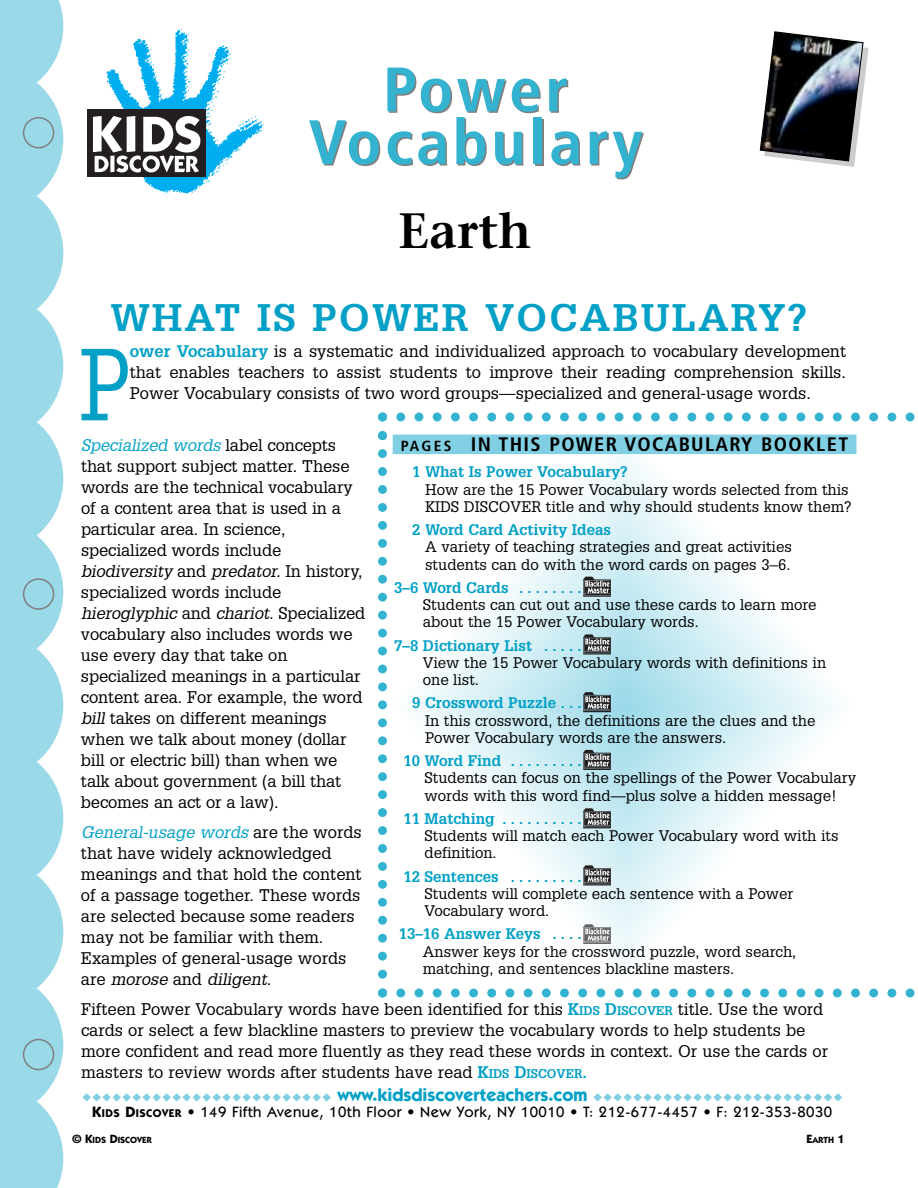
<style>
.page{position:relative;width:918px;height:1188px;background:#fff}
.page>*{position:absolute;margin:0;border:0;box-sizing:border-box;transform-origin:0 0}
.t1{font:99.75px "Glypha";color:#02a0c6;scale:.85 1}
.t2{font:700 condensed 62.7px/52.8px "Frutiger";letter-spacing:.05em;color:#34b3d1;text-align:center;scale:1.05 1}
.t3{font:600 49.5px "Stone Serif";color:#000}
.t4{font:700 37.5px "Glypha";letter-spacing:.055em;color:#02a0c6;scale:1.05 1}
.t5{font:700 36px "Itc Kabel";color:#80cfe2}
.t6{font:700 condensed 19.5px "Frutiger";letter-spacing:.065em;color:#000;scale:1.05 1}
.t7{font:16.5px/21px "Glypha";color:#000}
.t8{font:15px/17.2px "Glypha";color:#000}
.t9{font:700 15px "Glypha";color:#02a0c6}
.t10{font:500 15px "Itc Kabel";letter-spacing:.035em;color:#000}
.t11{font:700 9px "Itc Kabel";color:#000}
.s1{font-weight:700;color:#02a0c6}
.s2{font-style:italic;color:#02a0c6}
.s3{font-style:italic}
.s4{font-weight:700;font-size:12.3px;color:#02a0c6}
.s5{font-size:14.7px}
.s6{font-size:18px;color:#02a0c6}
.s7{font-weight:700}
.s8{font-weight:700;font-size:11.25px}
.s9{font-size:12px}
</style>
<div class="page">
<img style="left:760px;top:31px;width:109px;height:136px">
<svg style="left:0;top:0;width:63px;height:1188px;background:#a6ddea"></svg>
<svg style="left:23px;top:117px;width:31px;height:31px"></svg>
<svg style="left:23px;top:578px;width:31px;height:32px"></svg>
<svg style="left:23px;top:1039px;width:31px;height:31px"></svg>
<svg style="left:444px;top:485px;width:361px;height:440px"></svg>
<svg style="left:447px;top:488px;width:355px;height:435px"></svg>
<svg style="left:449px;top:491px;width:351px;height:429px"></svg>
<svg style="left:451px;top:494px;width:347px;height:423px"></svg>
<svg style="left:454px;top:497px;width:342px;height:417px"></svg>
<svg style="left:456px;top:499px;width:337px;height:413px"></svg>
<svg style="left:458px;top:502px;width:333px;height:407px"></svg>
<svg style="left:460px;top:505px;width:329px;height:401px"></svg>
<svg style="left:463px;top:508px;width:323px;height:395px"></svg>
<svg style="left:465px;top:510px;width:319px;height:390px"></svg>
<svg style="left:467px;top:513px;width:315px;height:385px"></svg>
<svg style="left:470px;top:516px;width:310px;height:379px"></svg>
<svg style="left:472px;top:519px;width:305px;height:373px"></svg>
<svg style="left:474px;top:522px;width:301px;height:367px"></svg>
<svg style="left:476px;top:524px;width:297px;height:362px"></svg>
<svg style="left:479px;top:527px;width:292px;height:357px"></svg>
<svg style="left:481px;top:530px;width:287px;height:351px"></svg>
<svg style="left:483px;top:533px;width:283px;height:345px"></svg>
<svg style="left:485px;top:536px;width:279px;height:339px"></svg>
<svg style="left:488px;top:538px;width:273px;height:335px"></svg>
<svg style="left:490px;top:541px;width:269px;height:329px"></svg>
<svg style="left:492px;top:544px;width:265px;height:323px"></svg>
<svg style="left:495px;top:547px;width:260px;height:317px"></svg>
<svg style="left:497px;top:549px;width:255px;height:312px"></svg>
<svg style="left:499px;top:552px;width:251px;height:307px"></svg>
<svg style="left:501px;top:555px;width:247px;height:301px"></svg>
<svg style="left:504px;top:558px;width:241px;height:295px"></svg>
<svg style="left:506px;top:561px;width:237px;height:289px"></svg>
<svg style="left:508px;top:563px;width:233px;height:284px"></svg>
<svg style="left:511px;top:566px;width:228px;height:279px"></svg>
<svg style="left:513px;top:569px;width:223px;height:273px"></svg>
<svg style="left:515px;top:572px;width:219px;height:267px"></svg>
<svg style="left:517px;top:575px;width:215px;height:261px;background:#ddf2f7"></svg>
<svg style="left:520px;top:577px;width:209px;height:257px;background:#ddf2f7"></svg>
<svg style="left:522px;top:580px;width:205px;height:251px;background:#daf0f5"></svg>
<svg style="left:524px;top:583px;width:201px;height:245px"></svg>
<svg style="left:527px;top:586px;width:196px;height:239px"></svg>
<svg style="left:529px;top:588px;width:191px;height:234px"></svg>
<div style="left:393px;top:435px;width:463px;height:19px;background:#80cfe2"></div>
<svg style="left:583px;top:924px;width:28px;height:20px"></svg>
<svg style="left:583px;top:865px;width:28px;height:20px"></svg>
<svg style="left:531px;top:577px;width:187px;height:251px;background:#bee0e9"></svg>
<svg style="left:378px;top:431px;width:9px;height:548px"></svg>
<svg style="left:378px;top:412px;width:537px;height:9px"></svg>
<svg style="left:378px;top:988px;width:537px;height:9px"></svg>
<div style="left:87px;top:110px;width:119px;height:67px;background:#231f20"></div>
<svg style="left:93px;top:29px;width:171px;height:165px"></svg>
<h2 class="t2" style="left:309px;top:68px;width:320px">Power<br>Vocabulary</h2>
<h3 class="t3" style="left:398px;top:212px;width:135px">Earth</h3>
<h3 class="t4" style="left:110px;top:296px;width:665px">WHAT IS POWER VOCABULARY?</h3>
<h1 class="t1" style="left:79px;top:328px;width:62px">P</h1>
<p class="t7" style="left:130px;top:341px;width:718px;text-align:justify"><span class="s1">ower Vocabulary</span> is a systematic and individualized approach to vocabulary development that enables teachers to assist students to improve their reading comprehension skills.<br>Power Vocabulary consists of two word groups—specialized and general-usage words.</p>
<p class="t7" style="left:81px;top:435px;width:286px"><span class="s2">Specialized words</span> label concepts that support subject matter. These words are the technical vocabulary of a content area that is used in a particular area. In science, specialized words include <span class="s3">biodiversity</span> and <span class="s3">predator.</span> In history, specialized words include <span class="s3">hieroglyphic</span> and <span class="s3">chariot.</span> Specialized vocabulary also includes words we use every day that take on specialized meanings in a particular content area. For example, the word <span class="s3">bill</span> takes on different meanings when we talk about money (dollar bill or electric bill) than when we talk about government (a bill that becomes an act or a law).</p>
<p class="t7" style="left:81px;top:822px;width:282px"><span class="s2">General-usage words</span> are the words that have widely acknowledged meanings and that hold the content of a passage together. These words are selected because some readers may not be familiar with them.<br>Examples of general-usage words are <span class="s3">morose</span> and <span class="s3">diligent</span>.</p>
<p class="t7" style="left:81px;top:999px;width:749px">Fifteen Power Vocabulary words have been identified for this <span class="s1">K</span><span class="s4">IDS</span> <span class="s1">D</span><span class="s4">ISCOVER</span> title. Use the word cards or select a few blackline masters to preview the vocabulary words to help students be more confident and read more fluently as they read these words in context. Or use the cards or masters to review words after students have read <span class="s1">K</span><span class="s4">IDS</span> <span class="s1">D</span><span class="s4">ISCOVER</span><span class="s1">.</span></p>
<p class="t6" style="left:401px;top:437px;width:428px"><span class="s5">PAGES</span> IN THIS POWER VOCABULARY BOOKLET</p>
<p class="t9" style="left:412px;top:463px;width:217px">1 What Is Power Vocabulary?</p>
<p class="t8" style="left:425px;top:481px;width:428px">How are the 15 Power Vocabulary words selected from this<br>KIDS DISCOVER title and why should students know them?</p>
<p class="t9" style="left:412px;top:521px;width:200px">2 Word Card Activity Ideas</p>
<p class="t8" style="left:425px;top:539px;width:368px">A variety of teaching strategies and great activities students can do with the word cards on pages 3–6.</p>
<p class="t9" style="left:394px;top:579px;width:189px">3–6 Word Cards . . . . . . . .</p>
<p class="t8" style="left:423px;top:596px;width:395px">Students can cut out and use these cards to learn more about the 15 Power Vocabulary words.</p>
<p class="t9" style="left:394px;top:637px;width:189px">7–8 Dictionary List . . . . .</p>
<p class="t8" style="left:423px;top:654px;width:405px">View the 15 Power Vocabulary words with definitions in one list.</p>
<p class="t9" style="left:412px;top:694px;width:171px">9 Crossword Puzzle . . .</p>
<p class="t8" style="left:425px;top:712px;width:392px">In this crossword, the definitions are the clues and the<br>Power Vocabulary words are the answers.</p>
<p class="t9" style="left:403px;top:752px;width:180px">10 Word Find . . . . . . . . .</p>
<p class="t8" style="left:425px;top:770px;width:433px">Students can focus on the spellings of the Power Vocabulary words with this word find—plus solve a hidden message!</p>
<p class="t9" style="left:403px;top:810px;width:180px">11 Matching . . . . . . . . . .</p>
<p class="t8" style="left:425px;top:827px;width:415px">Students will match each Power Vocabulary word with its definition.</p>
<p class="t9" style="left:403px;top:868px;width:180px">12 Sentences . . . . . . . . .</p>
<p class="t8" style="left:425px;top:885px;width:370px">Students will complete each sentence with a Power<br>Vocabulary word.</p>
<p class="t9" style="left:399px;top:925px;width:184px">13–16 Answer Keys . . . .</p>
<p class="t8" style="left:423px;top:943px;width:375px">Answer keys for the crossword puzzle, word search, matching, and sentences blackline masters.</p>
<h3 class="t5" style="left:82px;top:1075px;width:763px">......................... <span class="s6">www.kidsdiscoverteachers.com</span> .........................</h3>
<p class="t10" style="left:92px;top:1107px;width:741px"><span class="s7">K</span><span class="s8">IDS</span> <span class="s7">D</span><span class="s8">ISCOVER</span> • 149 Fifth Avenue, 10th Floor • New York, NY 10010 • T: 212-677-4457 • F: 212-353-8030</p>
<p class="t11" style="left:72px;top:1136px;width:81px"><span class="s9">© K</span>IDS <span class="s9">D</span>ISCOVER</p>
<p class="t11" style="left:807px;top:1136px;width:39px"><span class="s9">E</span>ARTH <span class="s9">1</span></p>
</div>
